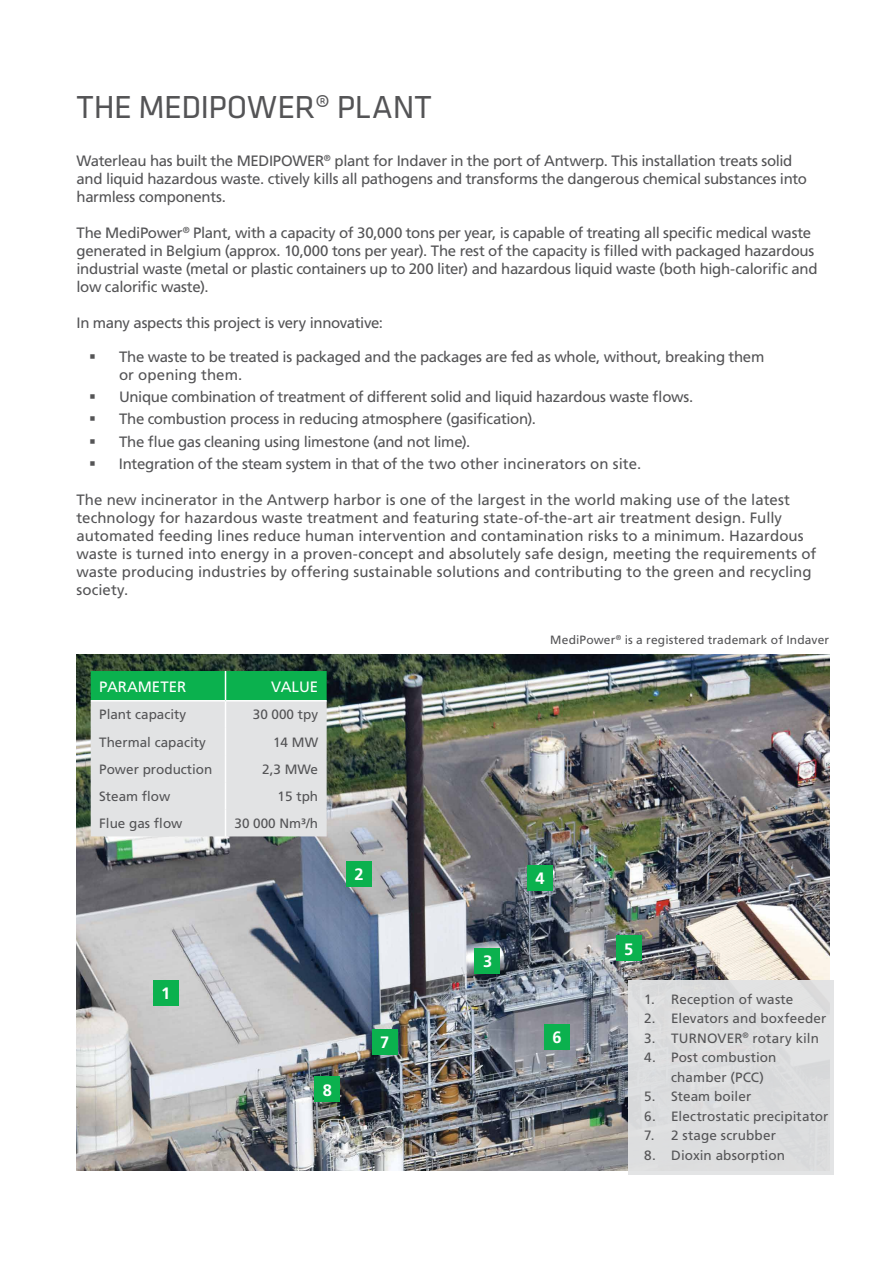
<style>
.page{position:relative;width:893px;height:1263px;background:#fff}
.page>*{position:absolute;margin:0;border:0;box-sizing:border-box;transform-origin:0 0}
.t1{font:33px "Klavika";letter-spacing:-.005em;color:#545456}
.t2{font:700 16.5px "Frutiger LT Std";color:#fff}
.t3{font:15px/18px "Frutiger LT Std";letter-spacing:-.015em;color:#545456}
.t4{font:15px "Frutiger LT Std";color:#fff}
.t5{font:13.5px/19.5px "Frutiger LT Std";color:#545456}
.t6{font:12px "Frutiger LT Std";letter-spacing:.01em;color:#545456}
</style>
<div class="page">
<img style="left:76px;top:655px;width:753px;height:516px">
<div style="left:153px;top:980px;width:25px;height:25px;background:#0bb14e"></div>
<div style="left:346px;top:861px;width:26px;height:25px;background:#0bb14e"></div>
<div style="left:475px;top:948px;width:25px;height:26px;background:#0bb14e"></div>
<div style="left:527px;top:865px;width:25px;height:25px;background:#0bb14e"></div>
<div style="left:616px;top:935px;width:25px;height:26px;background:#0bb14e"></div>
<div style="left:544px;top:1024px;width:25px;height:26px;background:#0bb14e"></div>
<div style="left:372px;top:1029px;width:25px;height:25px;background:#0bb14e"></div>
<div style="left:315px;top:1076px;width:25px;height:26px;background:#0bb14e"></div>
<svg style="left:91px;top:671px;width:236px;height:165px;background:#bcdac9"></svg>
<hr style="left:91px;top:700px;width:134px;height:1px;background:#fff">
<hr style="left:225px;top:700px;width:102px;height:1px;background:#fff">
<div style="left:629px;top:980px;width:205px;height:195px;background:#e2e3e4"></div>
<h1 class="t1" style="left:77px;top:89px;width:356px">THE MEDIPOWER® PLANT</h1>
<p class="t3" style="left:77px;top:152px;width:732px">Waterleau has built the MEDIPOWER<sup>®</sup> plant for Indaver in the port of Antwerp. This installation treats solid and liquid hazardous waste. ctively kills all pathogens and transforms the dangerous chemical substances into harmless components.</p>
<p class="t3" style="left:77px;top:224px;width:742px">The MediPower<sup>®</sup> Plant, with a capacity of 30,000 tons per year, is capable of treating all specific medical waste generated in Belgium (approx. 10,000 tons per year). The rest of the capacity is filled with packaged hazardous industrial waste (metal or plastic containers up to 200 liter) and hazardous liquid waste (both high-calorific and low calorific waste).</p>
<p class="t3" style="left:77px;top:314px;width:308px">In many aspects this project is very innovative:</p>
<p class="t3" style="left:119px;top:348px;width:647px">The waste to be treated is packaged and the packages are fed as whole, without, breaking them or opening them.</p>
<p class="t3" style="left:119px;top:386px;width:576px;line-height:22.2px">Unique combination of treatment of different solid and liquid hazardous waste flows.<br>The combustion process in reducing atmosphere (gasification).<br>The flue gas cleaning using limestone (and not lime).<br>Integration of the steam system in that of the two other incinerators on site.</p>
<p class="t3" style="left:76px;top:491px;width:741px">The new incinerator in the Antwerp harbor is one of the largest in the world making use of the latest technology for hazardous waste treatment and featuring state-of-the-art air treatment design. Fully automated feeding lines reduce human intervention and contamination risks to a minimum. Hazardous waste is turned into energy in a proven-concept and absolutely safe design, meeting the requirements of waste producing industries by offering sustainable solutions and contributing to the green and recycling society.</p>
<p class="t4" style="left:99px;top:677px;width:88px">PARAMETER</p>
<p class="t4" style="left:271px;top:677px;width:48px">VALUE</p>
<p class="t5" style="left:99px;top:705px;width:89px">Plant capacity</p>
<p class="t5" style="left:253px;top:705px;width:67px">30 000 tpy</p>
<p class="t5" style="left:99px;top:732px;width:108px">Thermal capacity</p>
<p class="t5" style="left:273px;top:732px;width:47px">14 MW</p>
<p class="t5" style="left:99px;top:759px;width:115px">Power production</p>
<p class="t5" style="left:262px;top:759px;width:57px">2,3 MWe</p>
<p class="t5" style="left:99px;top:786px;width:73px">Steam flow</p>
<p class="t5" style="left:278px;top:786px;width:42px">15 tph</p>
<p class="t5" style="left:99px;top:813px;width:85px">Flue gas flow</p>
<p class="t5" style="left:234px;top:813px;width:85px">30 000 Nm³/h</p>
<p class="t2" style="left:355px;top:864px;width:11px">2</p>
<p class="t2" style="left:161px;top:983px;width:11px">1</p>
<p class="t2" style="left:323px;top:1080px;width:11px">8</p>
<p class="t2" style="left:380px;top:1032px;width:11px">7</p>
<p class="t6" style="left:550px;top:633px;width:281px">MediPower<sup>®</sup> is a registered trademark of Indaver</p>
<p class="t2" style="left:483px;top:952px;width:11px">3</p>
<p class="t2" style="left:535px;top:868px;width:11px">4</p>
<p class="t2" style="left:552px;top:1028px;width:11px">6</p>
<p class="t2" style="left:624px;top:939px;width:11px">5</p>
<p class="t5" style="left:644px;top:989px;width:151px">1. Reception of waste</p>
<p class="t5" style="left:644px;top:1009px;width:184px">2. Elevators and boxfeeder</p>
<p class="t5" style="left:644px;top:1028px;width:176px">3. TURNOVER<sup>®</sup> rotary kiln</p>
<p class="t5" style="left:671px;top:1048px;width:107px;text-indent:-27px">4. Post combustion chamber (PCC)</p>
<p class="t5" style="left:644px;top:1087px;width:109px">5. Steam boiler</p>
<p class="t5" style="left:644px;top:1106px;width:186px">6. Electrostatic precipitator</p>
<p class="t5" style="left:644px;top:1126px;width:133px">7. 2 stage scrubber</p>
<p class="t5" style="left:644px;top:1145px;width:142px">8. Dioxin absorption</p>
</div>
